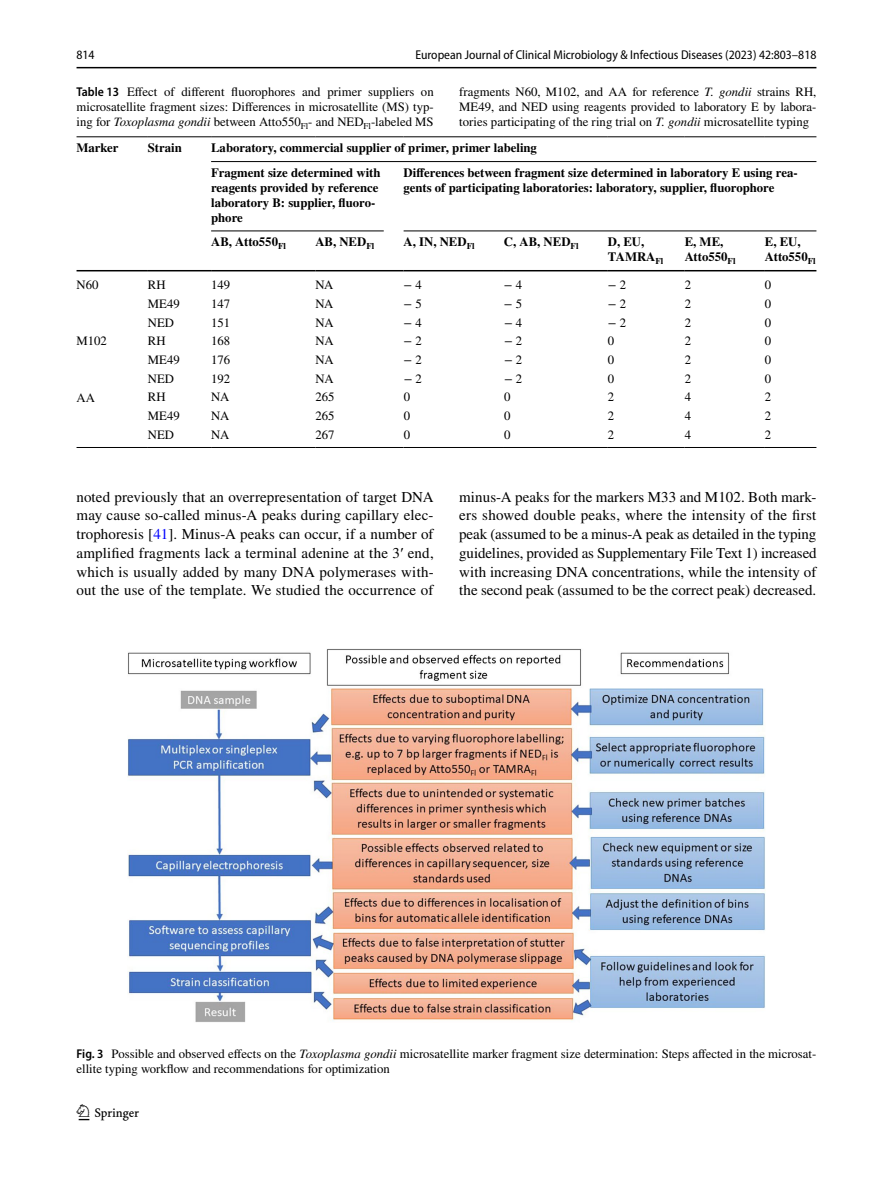
<style>
.page{position:relative;width:893px;height:1187px;background:#fff}
.page>*{position:absolute;margin:0;border:0;box-sizing:border-box;transform-origin:0 0}
.t1{font:22.5px "Springnew Regular 2";color:#000}
.t2{font:15px/18.8px "STIX";letter-spacing:.005em;color:#000;text-align:justify}
.t3{font:12.75px/15px "STIX";color:#000;text-align:justify}
.t4{font:700 12.75px/15px "STIX";color:#000}
.t5{font:semi-condensed 12.75px "Myriad Pro";color:#000}
.s1{font-family:"Myriad Pro";font-weight:600;font-stretch:semi-condensed}
.s2{font-style:italic}
.s3{color:#00f}
.s4{font-family:"Times New Roman"}
</style>
<div class="page">
<hr style="left:77px;top:67px;width:739px;height:1px;background:#000">
<hr style="left:77px;top:136px;width:71px;height:1px;background:#000">
<hr style="left:77px;top:270px;width:71px;height:1px;background:#000">
<hr style="left:148px;top:136px;width:63px;height:1px;background:#000">
<hr style="left:148px;top:270px;width:63px;height:1px;background:#000">
<hr style="left:211px;top:136px;width:104px;height:1px;background:#000">
<hr style="left:315px;top:136px;width:89px;height:1px;background:#000">
<hr style="left:404px;top:136px;width:100px;height:1px;background:#000">
<hr style="left:504px;top:136px;width:104px;height:1px;background:#000">
<hr style="left:608px;top:136px;width:77px;height:1px;background:#000">
<hr style="left:685px;top:136px;width:80px;height:1px;background:#000">
<hr style="left:765px;top:136px;width:51px;height:1px;background:#000">
<hr style="left:211px;top:270px;width:104px;height:1px;background:#000">
<hr style="left:315px;top:270px;width:89px;height:1px;background:#000">
<hr style="left:404px;top:270px;width:100px;height:1px;background:#000">
<hr style="left:504px;top:270px;width:104px;height:1px;background:#000">
<hr style="left:608px;top:270px;width:77px;height:1px;background:#000">
<hr style="left:685px;top:270px;width:80px;height:1px;background:#000">
<hr style="left:765px;top:270px;width:51px;height:1px;background:#000">
<hr style="left:77px;top:447px;width:71px;height:1px;background:#000">
<hr style="left:148px;top:447px;width:63px;height:1px;background:#000">
<hr style="left:211px;top:447px;width:104px;height:1px;background:#000">
<hr style="left:315px;top:447px;width:89px;height:1px;background:#000">
<hr style="left:404px;top:447px;width:100px;height:1px;background:#000">
<hr style="left:504px;top:447px;width:104px;height:1px;background:#000">
<hr style="left:608px;top:447px;width:77px;height:1px;background:#000">
<hr style="left:685px;top:447px;width:80px;height:1px;background:#000">
<hr style="left:765px;top:447px;width:51px;height:1px;background:#000">
<hr style="left:211px;top:161px;width:605px;height:1px;background:#000">
<hr style="left:211px;top:230px;width:173px;height:1px;background:#000">
<hr style="left:404px;top:230px;width:412px;height:1px;background:#000">
<img style="left:128px;top:649px;width:637px;height:373px">
<p class="t5" style="left:77px;top:48px;width:20px">814</p>
<p class="t5" style="left:415px;top:48px;width:402px">European Journal of Clinical Microbiology &amp; Infectious Diseases (2023) 42:803–818</p>
<p class="t3" style="left:77px;top:85px;width:359px"><span class="s1">Table 13</span> Effect of different fluorophores and primer suppliers on microsatellite fragment sizes: Differences in microsatellite (MS) typ&shy;ing for <span class="s2">Toxoplasma gondii</span> between Atto550<sub>Fl</sub>- and NED<sub>Fl</sub>-labeled MS</p>
<p class="t3" style="left:459px;top:85px;width:359px">fragments N60, M102, and AA for reference <span class="s2">T. gondii</span> strains RH, ME49, and NED using reagents provided to laboratory E by labora&shy;tories participating of the ring trial on <span class="s2">T. gondii</span> microsatellite typing</p>
<p class="t4" style="left:77px;top:140px;width:44px">Marker</p>
<p class="t4" style="left:148px;top:140px;width:35px">Strain</p>
<p class="t4" style="left:211px;top:135px;width:327px;line-height:24.8px">Laboratory, commercial supplier of primer, primer labeling<br>Fragment size determined with</p>
<p class="t4" style="left:211px;top:179px;width:169px">reagents provided by reference laboratory B: supplier, fluoro&shy;phore</p>
<p class="t4" style="left:404px;top:165px;width:395px">Differences between fragment size determined in laboratory E using rea&shy;gents of participating laboratories: laboratory, supplier, fluorophore</p>
<p class="t4" style="left:211px;top:234px;width:76px">AB, Atto550<sub>Fl</sub></p>
<p class="t4" style="left:315px;top:234px;width:60px">AB, NED<sub>Fl</sub></p>
<p class="t4" style="left:404px;top:234px;width:72px">A, IN, NED<sub>Fl</sub></p>
<p class="t4" style="left:504px;top:234px;width:76px">C, AB, NED<sub>Fl</sub></p>
<p class="t4" style="left:608px;top:234px;width:57px">D, EU,<br>TAMRA<sub>Fl</sub></p>
<p class="t4" style="left:685px;top:234px;width:52px">E, ME,<br>Atto550<sub>Fl</sub></p>
<p class="t4" style="left:765px;top:234px;width:52px">E, EU,<br>Atto550<sub>Fl</sub></p>
<p class="t3" style="left:77px;top:278px;width:23px">N60</p>
<p class="t3" style="left:148px;top:278px;width:19px">RH</p>
<p class="t3" style="left:211px;top:278px;width:21px">149</p>
<p class="t3" style="left:315px;top:278px;width:20px">NA</p>
<p class="t3" style="left:404px;top:278px;width:20px">− 4</p>
<p class="t3" style="left:504px;top:278px;width:20px">− 4</p>
<p class="t3" style="left:608px;top:278px;width:20px">− 2</p>
<p class="t3" style="left:685px;top:278px;width:8px">2</p>
<p class="t3" style="left:765px;top:278px;width:8px">0</p>
<p class="t3" style="left:148px;top:297px;width:33px">ME49</p>
<p class="t3" style="left:211px;top:297px;width:21px">147</p>
<p class="t3" style="left:315px;top:297px;width:20px">NA</p>
<p class="t3" style="left:404px;top:297px;width:20px">− 5</p>
<p class="t3" style="left:504px;top:297px;width:20px">− 5</p>
<p class="t3" style="left:608px;top:297px;width:20px">− 2</p>
<p class="t3" style="left:685px;top:297px;width:8px">2</p>
<p class="t3" style="left:765px;top:297px;width:8px">0</p>
<p class="t3" style="left:148px;top:315px;width:28px">NED</p>
<p class="t3" style="left:211px;top:315px;width:21px">151</p>
<p class="t3" style="left:315px;top:315px;width:20px">NA</p>
<p class="t3" style="left:404px;top:315px;width:20px">− 4</p>
<p class="t3" style="left:504px;top:315px;width:20px">− 4</p>
<p class="t3" style="left:608px;top:315px;width:20px">− 2</p>
<p class="t3" style="left:685px;top:315px;width:8px">2</p>
<p class="t3" style="left:765px;top:315px;width:8px">0</p>
<p class="t3" style="left:77px;top:334px;width:32px">M102</p>
<p class="t3" style="left:148px;top:334px;width:19px">RH</p>
<p class="t3" style="left:211px;top:334px;width:21px">168</p>
<p class="t3" style="left:315px;top:334px;width:20px">NA</p>
<p class="t3" style="left:404px;top:334px;width:20px">− 2</p>
<p class="t3" style="left:504px;top:334px;width:20px">− 2</p>
<p class="t3" style="left:608px;top:334px;width:8px">0</p>
<p class="t3" style="left:685px;top:334px;width:8px">2</p>
<p class="t3" style="left:765px;top:334px;width:8px">0</p>
<p class="t3" style="left:148px;top:353px;width:33px">ME49</p>
<p class="t3" style="left:211px;top:353px;width:21px">176</p>
<p class="t3" style="left:315px;top:353px;width:20px">NA</p>
<p class="t3" style="left:404px;top:353px;width:20px">− 2</p>
<p class="t3" style="left:504px;top:353px;width:20px">− 2</p>
<p class="t3" style="left:608px;top:353px;width:8px">0</p>
<p class="t3" style="left:685px;top:353px;width:8px">2</p>
<p class="t3" style="left:765px;top:353px;width:8px">0</p>
<p class="t3" style="left:148px;top:372px;width:28px">NED</p>
<p class="t3" style="left:211px;top:372px;width:21px">192</p>
<p class="t3" style="left:315px;top:372px;width:20px">NA</p>
<p class="t3" style="left:404px;top:372px;width:20px">− 2</p>
<p class="t3" style="left:504px;top:372px;width:20px">− 2</p>
<p class="t3" style="left:608px;top:372px;width:8px">0</p>
<p class="t3" style="left:685px;top:372px;width:8px">2</p>
<p class="t3" style="left:765px;top:372px;width:8px">0</p>
<p class="t3" style="left:77px;top:390px;width:20px">AA</p>
<p class="t3" style="left:148px;top:390px;width:19px">RH</p>
<p class="t3" style="left:211px;top:390px;width:20px">NA</p>
<p class="t3" style="left:315px;top:390px;width:21px">265</p>
<p class="t3" style="left:404px;top:390px;width:8px">0</p>
<p class="t3" style="left:504px;top:390px;width:8px">0</p>
<p class="t3" style="left:608px;top:390px;width:8px">2</p>
<p class="t3" style="left:685px;top:390px;width:8px">4</p>
<p class="t3" style="left:765px;top:390px;width:8px">2</p>
<p class="t3" style="left:148px;top:409px;width:33px">ME49</p>
<p class="t3" style="left:211px;top:409px;width:20px">NA</p>
<p class="t3" style="left:315px;top:409px;width:21px">265</p>
<p class="t3" style="left:404px;top:409px;width:8px">0</p>
<p class="t3" style="left:504px;top:409px;width:8px">0</p>
<p class="t3" style="left:608px;top:409px;width:8px">2</p>
<p class="t3" style="left:685px;top:409px;width:8px">4</p>
<p class="t3" style="left:765px;top:409px;width:8px">2</p>
<p class="t3" style="left:148px;top:428px;width:28px">NED</p>
<p class="t3" style="left:211px;top:428px;width:20px">NA</p>
<p class="t3" style="left:315px;top:428px;width:21px">267</p>
<p class="t3" style="left:404px;top:428px;width:8px">0</p>
<p class="t3" style="left:504px;top:428px;width:8px">0</p>
<p class="t3" style="left:608px;top:428px;width:8px">2</p>
<p class="t3" style="left:685px;top:428px;width:8px">4</p>
<p class="t3" style="left:765px;top:428px;width:8px">2</p>
<p class="t2" style="left:77px;top:488px;width:359px">noted previously that an overrepresentation of target DNA may cause so-called minus-A peaks during capillary elec&shy;trophoresis [<span class="s3">41</span>]. Minus-A peaks can occur, if a number of amplified fragments lack a terminal adenine at the 3<span class="s4">′</span> end, which is usually added by many DNA polymerases with&shy;out the use of the template. We studied the occurrence of</p>
<p class="t2" style="left:459px;top:488px;width:359px">minus-A peaks for the markers M33 and M102. Both mark&shy;ers showed double peaks, where the intensity of the first peak (assumed to be a minus-A peak as detailed in the typing guidelines, provided as Supplementary File Text 1) increased with increasing DNA concentrations, while the intensity of the second peak (assumed to be the correct peak) decreased.</p>
<p class="t3" style="left:77px;top:1046px;width:741px"><span class="s1">Fig. 3</span> Possible and observed effects on the <span class="s2">Toxoplasma gondii</span> microsatellite marker fragment size determination: Steps affected in the microsat&shy;ellite typing workflow and recommendations for optimization</p>
<h1 class="t1" style="left:79px;top:1104px;width:62px">1 3</h1>
</div>
